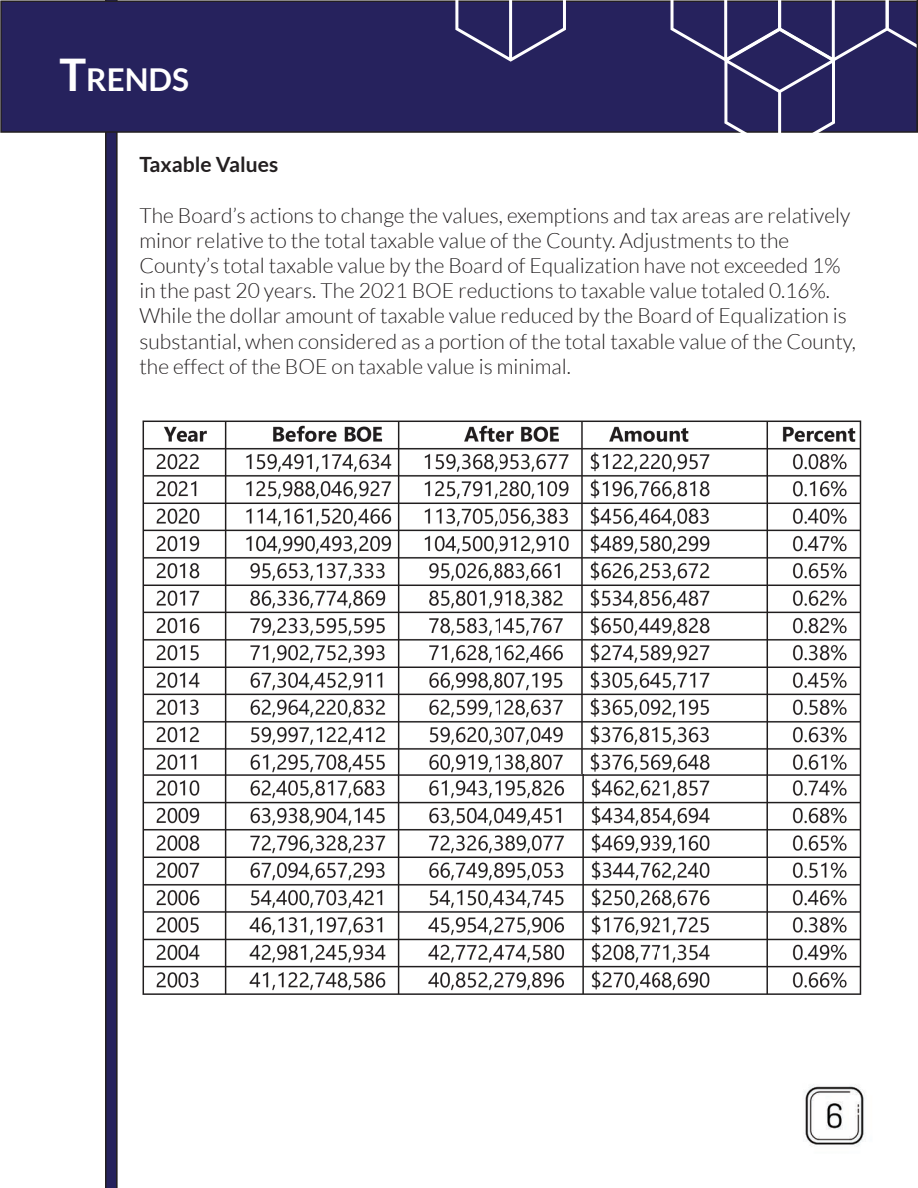
<style>
.page{position:relative;width:918px;height:1188px;background:#fff}
.page>*{position:absolute;margin:0;border:0;box-sizing:border-box;transform-origin:0 0}
.t1{font:700 31.5px "Lato";color:#fff}
.t2{font:300 21px/25.2px "Lato";color:#231f20}
.t3{font:700 21px "Lato";color:#231f20}
.s1{font-size:45px}
</style>
<div class="page">
<svg style="left:105px;top:133px;width:13px;height:1055px;background:#2b2853"></svg>
<img style="left:805px;top:1084px;width:60px;height:62px">
<div style="left:1px;top:1px;width:916px;height:131px;background:#26225d"></div>
<div style="left:0;top:0;width:918px;height:133px;border:2px solid #231f20"></div>
<svg style="left:455px;top:0;width:111px;height:62px"></svg>
<img style="left:142px;top:420px;width:720px;height:575px">
<svg style="left:671px;top:0;width:247px;height:133px"></svg>
<h1 class="t1" style="left:59px;top:61px;width:131px"><span class="s1">T</span>RENDS</h1>
<p class="t3" style="left:140px;top:152px;width:140px">Taxable Values</p>
<p class="t2" style="left:140px;top:202px;width:718px">The Board’s actions to change the values, exemptions and tax areas are relatively minor relative to the total taxable value of the County. Adjustments to the County’s total taxable value by the Board of Equalization have not exceeded 1% in the past 20 years. The 2021 BOE reductions to taxable value totaled 0.16%.<br>While the dollar amount of taxable value reduced by the Board of Equalization is substantial, when considered as a portion of the total taxable value of the County, the effect of the BOE on taxable value is minimal.</p>
</div>
